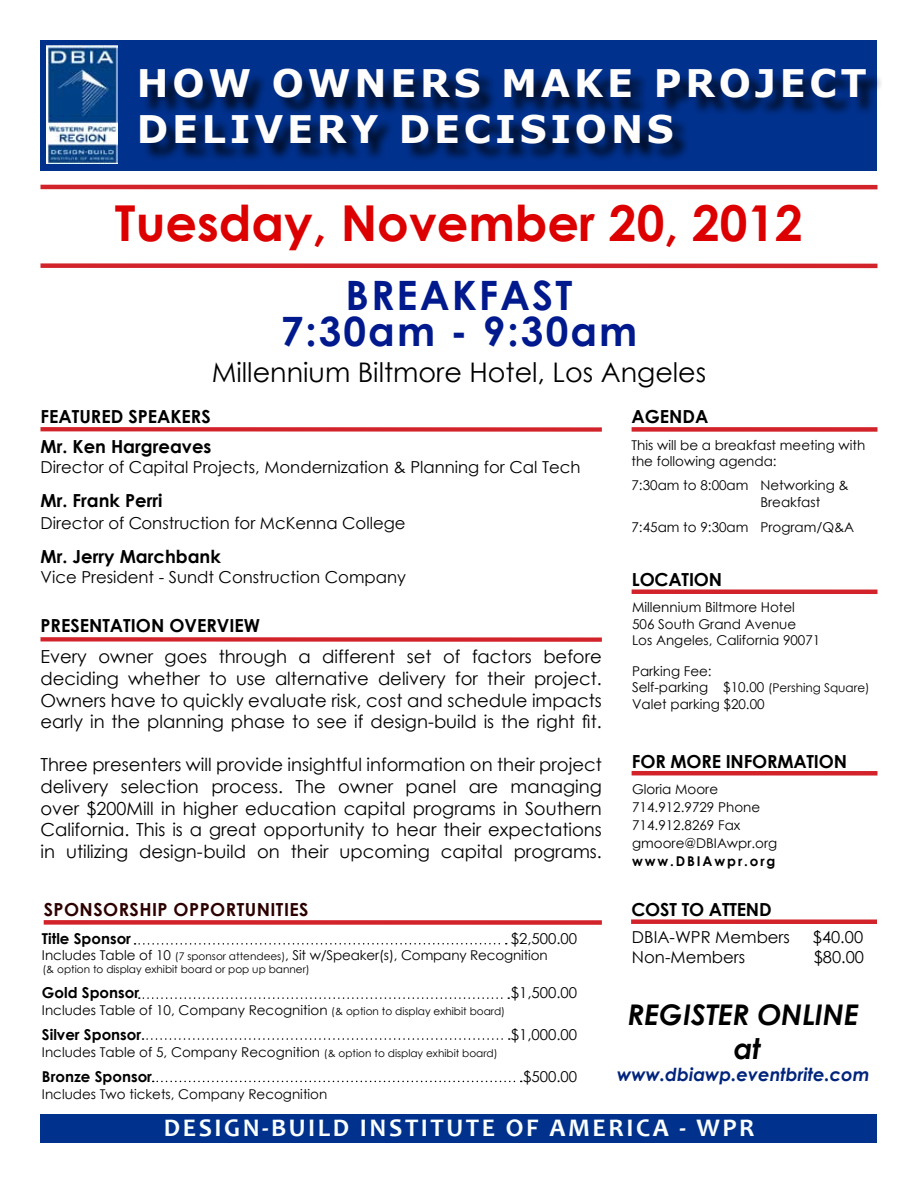
<style>
.page{position:relative;width:918px;height:1188px;background:#fff}
.page>*{position:absolute;margin:0;border:0;box-sizing:border-box;transform-origin:0 0}
.t1{font:700 49.5px "Century Gothic";color:#dc0000}
.t2{font:700 40.5px/36px "Century Gothic";letter-spacing:.05em;color:#001a8d;text-align:center}
.t3{font:700 37.95px/45.6px "Verdana";letter-spacing:.1em;color:#fffefd}
.t4{font:italic 700 28.5px/34.2px "Century Gothic";color:#000;text-align:center}
.t5{font:27px "Century Gothic";color:#000}
.t6{font:700 25.5px "Candara";letter-spacing:.1em;color:#fafefd}
.t7{font:18px/21.6px "Century Gothic";color:#000;text-align:justify}
.t8{font:700 18px "Century Gothic";color:#000}
.t9{font:italic 700 18px "Century Gothic";color:#00247c}
.t10{font:700 18px "Century Gothic";letter-spacing:.025em;color:#2c0001}
.t11{font:700 18px "Century Gothic";color:#000102}
.t12{font:16.5px "Century Gothic";color:#000}
.t13{font:16.5px "Century Gothic";color:#000102}
.t14{font:700 15px "Century Gothic";color:#000}
.t15{font:15px "Century Gothic";color:#000}
.t16{font:13.5px/16.5px "Century Gothic";color:#000}
.t17{font:700 13.5px "Century Gothic";letter-spacing:.14em;color:#000}
.t18{font:10.5px "Century Gothic";color:#000}
.s1{font-size:10.5px}
.s2{font-size:12px}
</style>
<div class="page">
<div style="left:40px;top:1114px;width:838px;height:29px;background:#00318d"></div>
<div style="left:40px;top:40px;width:838px;height:131px;background:#00318d"></div>
<img style="left:46px;top:46px;width:71px;height:118px">
<div style="left:143px;top:72px;width:741px;height:90px;background:#000;opacity:.75"></div>
<div style="left:632px;top:427px;width:245px;height:5px;background:#d2232a"></div>
<div style="left:632px;top:589px;width:245px;height:5px;background:#d2232a"></div>
<div style="left:41px;top:263px;width:836px;height:5px;background:#d2232a"></div>
<hr style="left:41px;top:185px;width:836px;height:4px;background:#d2232a">
<div style="left:632px;top:771px;width:245px;height:5px;background:#d2232a"></div>
<div style="left:41px;top:427px;width:561px;height:5px;background:#d2232a"></div>
<div style="left:41px;top:637px;width:561px;height:5px;background:#d2232a"></div>
<div style="left:44px;top:920px;width:558px;height:5px;background:#d2232a"></div>
<div style="left:631px;top:919px;width:246px;height:5px;background:#d2232a"></div>
<svg style="left:135px;top:943px;width:372px;height:2px"></svg>
<svg style="left:139px;top:997px;width:370px;height:2px"></svg>
<svg style="left:143px;top:1038px;width:367px;height:2px"></svg>
<svg style="left:153px;top:1081px;width:369px;height:1px"></svg>
<h3 class="t3" style="left:137px;top:60px;width:731px">HOW OWNERS MAKE PROJECT<br>DELIVERY DECISIONS</h3>
<h1 class="t1" style="left:115px;top:185px;width:690px">Tuesday, November 20, 2012</h1>
<h2 class="t2" style="left:281px;top:275px;width:358px">BREAKFAST<br>7:30am - 9:30am</h2>
<h3 class="t5" style="left:212px;top:353px;width:496px">Millennium Biltmore Hotel, Los Angeles</h3>
<h3 class="t8" style="left:40px;top:403px;width:172px">FEATURED SPEAKERS</h3>
<h3 class="t11" style="left:40px;top:433px;width:172px">Mr. Ken Hargreaves</h3>
<p class="t13" style="left:40px;top:455px;width:541px">Director of Capital Projects, Mondernization &amp; Planning for Cal Tech</p>
<h3 class="t8" style="left:40px;top:487px;width:124px">Mr. Frank Perri</h3>
<p class="t12" style="left:40px;top:511px;width:367px">Director of Construction for McKenna College</p>
<h3 class="t8" style="left:40px;top:543px;width:182px">Mr. Jerry Marchbank</h3>
<p class="t12" style="left:40px;top:565px;width:367px">Vice President - Sundt Construction Company</p>
<h3 class="t8" style="left:40px;top:612px;width:221px">PRESENTATION OVERVIEW</h3>
<p class="t7" style="left:40px;top:646px;width:563px">Every owner goes through a different set of factors before deciding whether to use alternative delivery for their project.<br>Owners have to quickly evaluate risk, cost and schedule impacts early in the planning phase to see if design-build is the right fit.</p>
<p class="t7" style="left:40px;top:754px;width:563px">Three presenters will provide insightful information on their project delivery selection process. The owner panel are managing over $200Mill in higher education capital programs in Southern California. This is a great opportunity to hear their expectations in utilizing design-build on their upcoming capital programs.</p>
<h3 class="t10" style="left:44px;top:896px;width:266px">SPONSORSHIP OPPORTUNITIES</h3>
<p class="t14" style="left:42px;top:927px;width:91px">Title Sponsor</p>
<p class="t15" style="left:511px;top:928px;width:68px">$2,500.00</p>
<p class="t16" style="left:42px;top:947px;width:507px">Includes Table of 10 <span class="s1">(7 sponsor attendees)</span>, Sit w/Speaker(s), Company Recognition</p>
<p class="t18" style="left:42px;top:962px;width:269px">(&amp; option to display exhibit board or pop up banner)</p>
<p class="t14" style="left:42px;top:982px;width:99px">Gold Sponsor</p>
<p class="t15" style="left:511px;top:983px;width:68px">$1,500.00</p>
<p class="t16" style="left:42px;top:1002px;width:465px">Includes Table of 10, Company Recognition <span class="s1">(&amp; option to display exhibit board)</span></p>
<p class="t14" style="left:42px;top:1024px;width:101px">Silver Sponsor</p>
<p class="t15" style="left:511px;top:1025px;width:68px">$1,000.00</p>
<p class="t16" style="left:42px;top:1044px;width:457px">Includes Table of 5, Company Recognition <span class="s1">(&amp; option to display exhibit board)</span></p>
<p class="t14" style="left:42px;top:1066px;width:112px">Bronze Sponsor</p>
<p class="t15" style="left:523px;top:1067px;width:56px">$500.00</p>
<p class="t16" style="left:42px;top:1086px;width:287px">Includes Two tickets, Company Recognition</p>
<h3 class="t8" style="left:632px;top:403px;width:79px">AGENDA</h3>
<p class="t16" style="left:632px;top:436px;width:235px">This will be a breakfast meeting with the following agenda:</p>
<p class="t16" style="left:761px;top:477px;width:90px;text-indent:-129px">7:30am to 8:00am Networking &amp;<br>Breakfast</p>
<p class="t16" style="left:632px;top:519px;width:224px">7:45am to 9:30am Program/Q&amp;A</p>
<h3 class="t8" style="left:632px;top:566px;width:92px">LOCATION</h3>
<p class="t16" style="left:632px;top:599px;width:190px">Millennium Biltmore Hotel<br>506 South Grand Avenue<br>Los Angeles, California 90071</p>
<p class="t16" style="left:632px;top:662px;width:239px">Parking Fee:<br>Self-parking $10.00 <span class="s2">(Pershing Square)<br></span>Valet parking $20.00</p>
<h3 class="t8" style="left:632px;top:748px;width:217px">FOR MORE INFORMATION</h3>
<p class="t16" style="left:632px;top:779px;width:147px;line-height:18px">Gloria Moore<br>714.912.9729 Phone<br>714.912.8269 Fax gmoore@DBIAwpr.org</p>
<p class="t17" style="left:632px;top:850px;width:145px">www.DBIAwpr.org</p>
<h3 class="t8" style="left:631px;top:896px;width:142px">COST TO ATTEND</h3>
<p class="t12" style="left:632px;top:926px;width:160px">DBIA-WPR Members</p>
<p class="t12" style="left:813px;top:926px;width:52px">$40.00</p>
<p class="t12" style="left:632px;top:946px;width:115px">Non-Members</p>
<p class="t12" style="left:814px;top:946px;width:52px">$80.00</p>
<h3 class="t4" style="left:628px;top:996px;width:232px">REGISTER ONLINE at</h3>
<h3 class="t9" style="left:617px;top:1061px;width:254px">www.dbiawp.eventbrite.com</h3>
<h3 class="t6" style="left:164px;top:1112px;width:592px">DESIGN-BUILD INSTITUTE OF AMERICA - WPR</h3>
</div>
